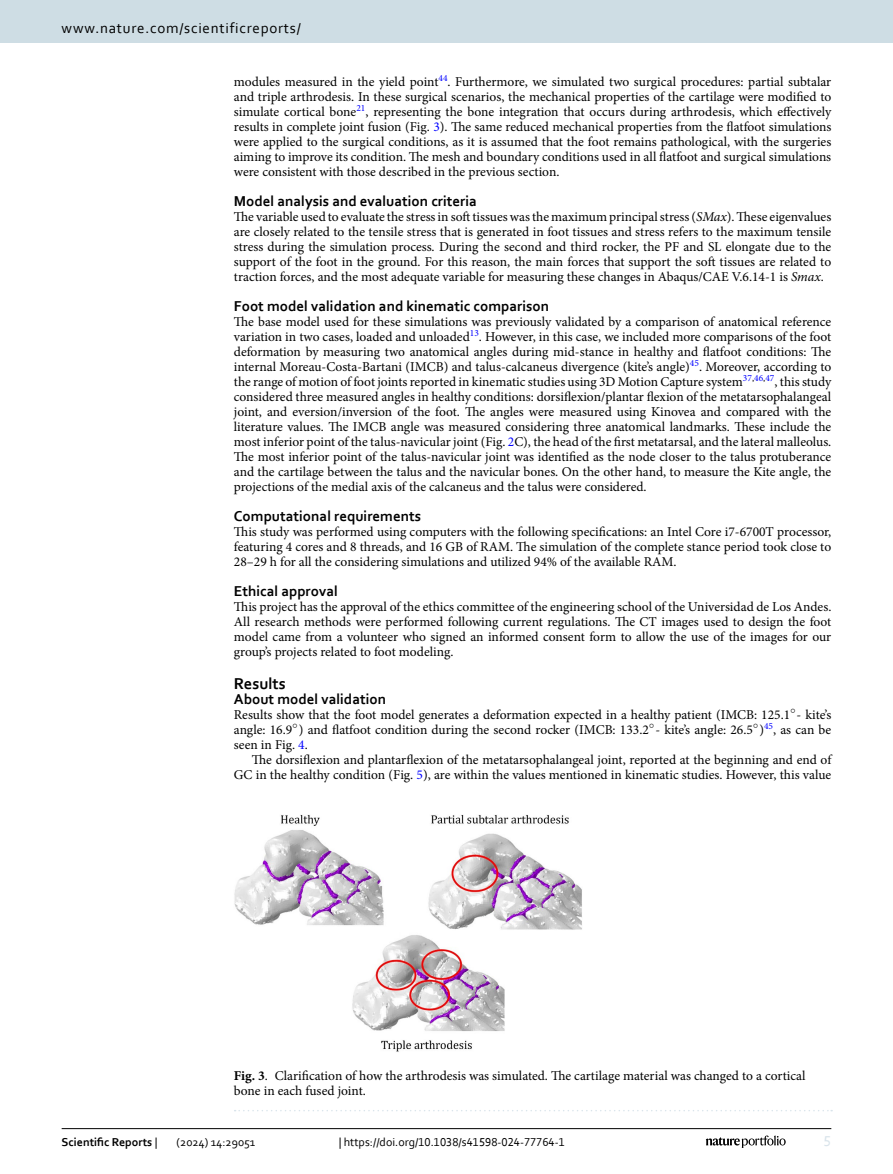
<style>
.page{position:relative;width:893px;height:1174px;background:#fff}
.page>*{position:absolute;margin:0;border:0;box-sizing:border-box;transform-origin:0 0}
.Head_1{font:700 16.5px "Corbel";color:#000}
.Head_2{font:700 15px "Corbel";color:#000}
.t1{font:15px "Corbel";letter-spacing:.05em;color:#000}
.Head_2_After_1{font:700 15px "Corbel";color:#000}
.t2{font:15px "Corbel";color:#d9e4eb}
.Body_Text{font:13.5px/15px "Minion Pro";color:#000;text-align:justify}
.Body_Text_Indent{font:13.5px/15px "Minion Pro";color:#000;text-align:right}
.Figure_Caption{font:13.5px/15px "Minion Pro";color:#000}
.t3{font:12px "Corbel";color:#000}
.t4{font:700 12px "Corbel";color:#000}
.s1{color:#00f}
.s2{font-style:italic}
.s3{font-weight:700}
.s4{font-weight:400}
</style>
<div class="page">
<img style="left:234px;top:815px;width:348px;height:237px">
<svg style="left:235px;top:1110px;width:597px;height:1px"></svg>
<hr style="left:62px;top:1128px;width:769px;height:1px;background:#000">
<svg style="left:706px;top:1135px;width:80px;height:12px"></svg>
<div style="left:0;top:0;width:893px;height:43px;background:#cedde4"></div>
<p class="t1" style="left:62px;top:18px;width:241px">www.nature.com/scientificreports/</p>
<p class="Body_Text" style="left:234px;top:74px;width:599px">modules measured in the yield point<sup>44</sup>. Furthermore, we simulated two surgical procedures: partial subtalar and triple arthrodesis. In these surgical scenarios, the mechanical properties of the cartilage were modified to simulate cortical bone<sup>21</sup>, representing the bone integration that occurs during arthrodesis, which effectively results in complete joint fusion (Fig. <span class="s1">3</span>). The same reduced mechanical properties from the flatfoot simulations were applied to the surgical conditions, as it is assumed that the foot remains pathological, with the surgeries aiming to improve its condition. The mesh and boundary conditions used in all flatfoot and surgical simulations were consistent with those described in the previous section.</p>
<p class="Head_2" style="left:234px;top:191px;width:245px">Model analysis and evaluation criteria</p>
<p class="Body_Text" style="left:234px;top:209px;width:599px">The variable used to evaluate the stress in soft tissues was the maximum principal stress (<span class="s2">SMax</span>). These eigenvalues are closely related to the tensile stress that is generated in foot tissues and stress refers to the maximum tensile stress during the simulation process. During the second and third rocker, the PF and SL elongate due to the support of the foot in the ground. For this reason, the main forces that support the soft tissues are related to traction forces, and the most adequate variable for measuring these changes in Abaqus/CAE V.6.14-1 is <span class="s2">Smax</span>.</p>
<p class="Head_2" style="left:234px;top:296px;width:317px">Foot model validation and kinematic comparison</p>
<p class="Body_Text" style="left:234px;top:314px;width:599px">The base model used for these simulations was previously validated by a comparison of anatomical reference variation in two cases, loaded and unloaded<sup>13</sup>. However, in this case, we included more comparisons of the foot deformation by measuring two anatomical angles during mid-stance in healthy and flatfoot conditions: The internal Moreau-Costa-Bartani (IMCB) and talus-calcaneus divergence (kite’s angle)<sup>45</sup>. Moreover, according to the range of motion of foot joints reported in kinematic studies using 3D Motion Capture system<sup>37</sup><sup>,</sup><sup>46</sup><sup>,</sup><sup>47</sup>, this study considered three measured angles in healthy conditions: dorsiflexion/plantar flexion of the metatarsophalangeal joint, and eversion/inversion of the foot. The angles were measured using Kinovea and compared with the literature values. The IMCB angle was measured considering three anatomical landmarks. These include the most inferior point of the talus-navicular joint (Fig. <span class="s1">2</span>C), the head of the first metatarsal, and the lateral malleolus.<br>The most inferior point of the talus-navicular joint was identified as the node closer to the talus protuberance and the cartilage between the talus and the navicular bones. On the other hand, to measure the Kite angle, the projections of the medial axis of the calcaneus and the talus were considered.</p>
<p class="Head_2" style="left:234px;top:506px;width:189px">Computational requirements</p>
<p class="Body_Text" style="left:234px;top:524px;width:599px">This study was performed using computers with the following specifications: an Intel Core i7-6700T processor, featuring 4 cores and 8 threads, and 16 GB of RAM. The simulation of the complete stance period took close to 28–29 h for all the considering simulations and utilized 94% of the available RAM.</p>
<p class="Head_2" style="left:234px;top:581px;width:106px">Ethical approval</p>
<p class="Body_Text" style="left:234px;top:599px;width:599px">This project has the approval of the ethics committee of the engineering school of the Universidad de Los Andes.<br>All research methods were performed following current regulations. The CT images used to design the foot model came from a volunteer who signed an informed consent form to allow the use of the images for our group’s projects related to foot modeling.</p>
<p class="Head_1" style="left:234px;top:673px;width:53px">Results</p>
<p class="Head_2_After_1" style="left:234px;top:689px;width:154px">About model validation</p>
<p class="Body_Text" style="left:234px;top:707px;width:558px">Results show that the foot model generates a deformation expected in a healthy patient (IMCB: 125.1</p>
<p class="Body_Text" style="left:797px;top:707px;width:36px">- kite’s</p>
<p class="Body_Text" style="left:234px;top:722px;width:60px">angle: 16.9</p>
<p class="Body_Text" style="left:299px;top:722px;width:352px">) and flatfoot condition during the second rocker (IMCB: 133.2</p>
<p class="Body_Text" style="left:655px;top:722px;width:99px">- kite’s angle: 26.5</p>
<p class="Body_Text" style="left:759px;top:722px;width:73px">)<sup>45</sup>, as can be</p>
<p class="Body_Text" style="left:234px;top:737px;width:75px">seen in Fig. <span class="s1">4</span>.</p>
<p class="Body_Text_Indent" style="left:234px;top:752px;width:599px">The dorsiflexion and plantarflexion of the metatarsophalangeal joint, reported at the beginning and end of<br>GC in the healthy condition (Fig. <span class="s1">5</span>), are within the values mentioned in kinematic studies. However, this value</p>
<p class="Figure_Caption" style="left:234px;top:1068px;width:573px"><span class="s3">Fig. 3</span>. Clarification of how the arthrodesis was simulated. The cartilage material was changed to a cortical bone in each fused joint.</p>
<p class="t4" style="left:62px;top:1134px;width:97px">Scientific Reports <span class="s4">|</span></p>
<p class="t3" style="left:177px;top:1134px;width:80px">(2024) 14:29051</p>
<p class="t3" style="left:339px;top:1134px;width:228px">| https://doi.org/10.1038/s41598-024-77764-1</p>
<p class="t2" style="left:824px;top:1132px;width:9px">5</p>
</div>
